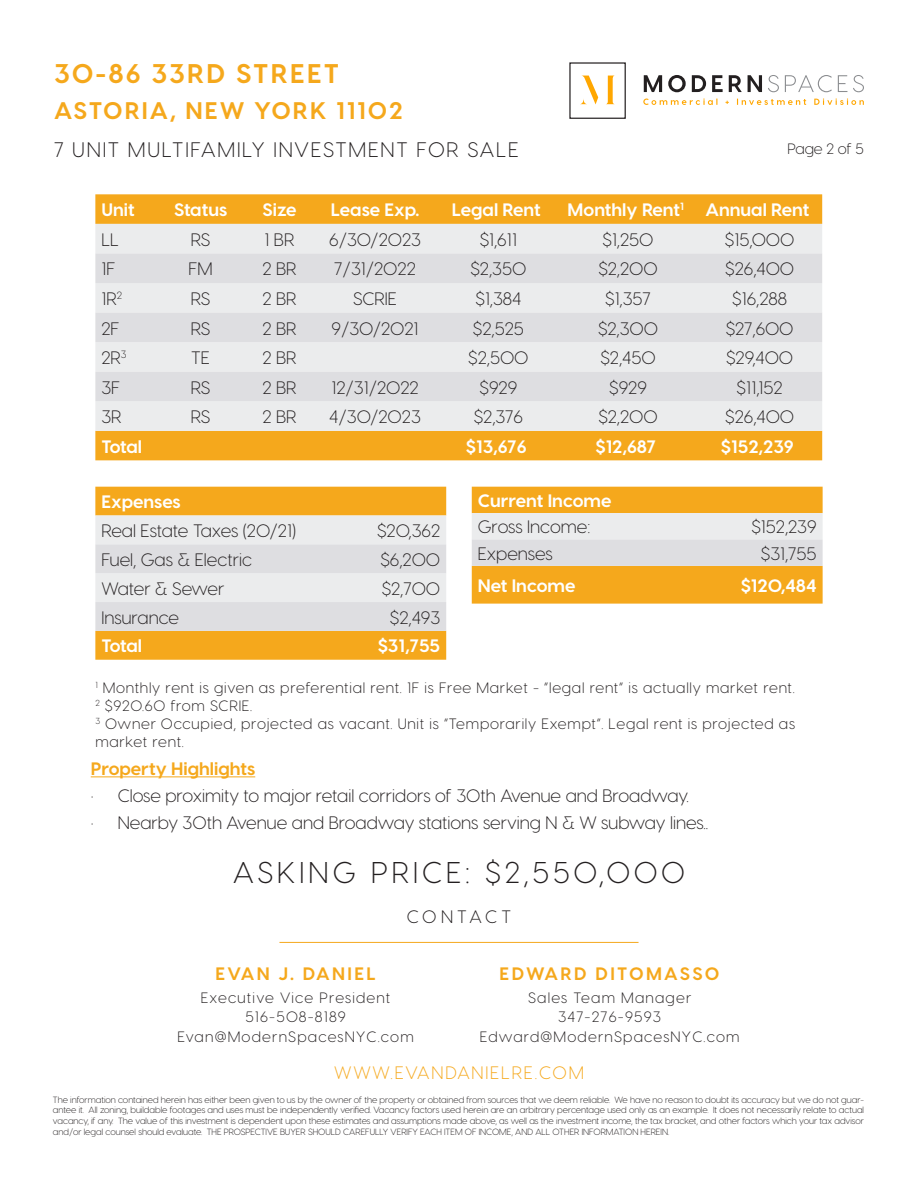
<style>
.page{position:relative;width:918px;height:1188px;background:#fff}
.page>*{position:absolute;margin:0;border:0;box-sizing:border-box;transform-origin:0 0}
.t1{font:300 30px "Visby CF";letter-spacing:.135em;color:#231f20}
.t2{font:700 27px "Visby CF";letter-spacing:.08em;color:#f5a81c}
.t3{font:700 24px "Visby CF";letter-spacing:.075em;color:#f5a81c}
.t4{font:300 21px "Visby CF";letter-spacing:.085em;color:#231f20}
.t5{font:300 18px "Visby CF";color:#231f20}
.t6{font:700 18px "Visby CF";color:#fff}
.t7{font:700 18px "Visby CF";letter-spacing:.13em;color:#f5a81c}
.t8{font:300 18px "Visby CF";letter-spacing:.1em;color:#f5a81c}
.t9{font:700 18px "Visby CF";color:#f5a81c}
.t10{font:300 18px "Visby CF";letter-spacing:.205em;color:#231f20}
.t11{font:300 15px/18px "Visby CF";letter-spacing:.05em;color:#231f20}
.t12{font:300 15px/19.5px "Visby CF";letter-spacing:.08em;color:#231f20;text-align:center}
.t13{font:300 9px/10.8px "Visby CF";color:#231f20;text-align:justify}
</style>
<div class="page">
<div style="left:95px;top:194px;width:727px;height:266px;background:#f5a81c"></div>
<div style="left:95px;top:224px;width:727px;height:207px;background:#ebeced"></div>
<svg style="left:95px;top:253px;width:727px;height:148px;background:#e3e3e5"></svg>
<div style="left:95px;top:487px;width:351px;height:173px;background:#f5a81c"></div>
<svg style="left:95px;top:516px;width:351px;height:115px;background:#e4e5e7"></svg>
<hr style="left:279px;top:942px;width:360px;height:1px;background:#f5a81c">
<div style="left:569px;top:62px;width:57px;height:57px;border:1px solid #231f20"></div>
<svg style="left:581px;top:76px;width:33px;height:28px"></svg>
<svg style="left:768px;top:75px;width:96px;height:17px"></svg>
<svg style="left:644px;top:75px;width:118px;height:17px"></svg>
<svg style="left:643px;top:99px;width:221px;height:6px"></svg>
<svg style="left:472px;top:487px;width:351px;height:117px;background:#edc478"></svg>
<hr style="left:91px;top:776px;width:164px;height:1px;background:#f5a81c">
<p class="t2" style="left:54px;top:57px;width:287px">30-86 33RD STREET</p>
<p class="t3" style="left:54px;top:96px;width:350px">ASTORIA, NEW YORK 11102</p>
<p class="t4" style="left:54px;top:137px;width:466px">7 UNIT MULTIFAMILY INVESTMENT FOR SALE</p>
<p class="t11" style="left:787px;top:139px;width:78px">Page 2 of 5</p>
<p class="t6" style="left:101px;top:199px;width:35px">Unit</p>
<p class="t6" style="left:174px;top:199px;width:55px">Status</p>
<p class="t6" style="left:262px;top:199px;width:36px">Size</p>
<p class="t6" style="left:331px;top:199px;width:90px">Lease Exp.</p>
<p class="t6" style="left:452px;top:199px;width:90px">Legal Rent</p>
<p class="t6" style="left:568px;top:199px;width:118px">Monthly Rent<sup>1</sup></p>
<p class="t6" style="left:705px;top:199px;width:105px">Annual Rent</p>
<p class="t5" style="left:101px;top:229px;width:19px">LL</p>
<p class="t5" style="left:191px;top:229px;width:21px">RS</p>
<p class="t5" style="left:264px;top:229px;width:32px">1 BR</p>
<p class="t5" style="left:329px;top:229px;width:93px">6/30/2023</p>
<p class="t5" style="left:480px;top:229px;width:39px">$1,611</p>
<p class="t5" style="left:602px;top:229px;width:53px">$1,250</p>
<p class="t5" style="left:725px;top:229px;width:71px">$15,000</p>
<p class="t5" style="left:101px;top:258px;width:15px">1F</p>
<p class="t5" style="left:189px;top:258px;width:26px">FM</p>
<p class="t5" style="left:262px;top:258px;width:36px">2 BR</p>
<p class="t5" style="left:334px;top:258px;width:83px">7/31/2022</p>
<p class="t5" style="left:470px;top:258px;width:57px">$2,350</p>
<p class="t5" style="left:598px;top:258px;width:61px">$2,200</p>
<p class="t5" style="left:725px;top:258px;width:70px">$26,400</p>
<p class="t5" style="left:101px;top:288px;width:22px">1R<sup>2</sup></p>
<p class="t5" style="left:191px;top:288px;width:21px">RS</p>
<p class="t5" style="left:262px;top:288px;width:36px">2 BR</p>
<p class="t5" style="left:353px;top:288px;width:45px">SCRIE</p>
<p class="t5" style="left:475px;top:288px;width:47px">$1,384</p>
<p class="t5" style="left:605px;top:288px;width:47px">$1,357</p>
<p class="t5" style="left:732px;top:288px;width:56px">$16,288</p>
<p class="t5" style="left:101px;top:318px;width:19px">2F</p>
<p class="t5" style="left:191px;top:318px;width:21px">RS</p>
<p class="t5" style="left:262px;top:318px;width:36px">2 BR</p>
<p class="t5" style="left:332px;top:318px;width:89px">9/30/2021</p>
<p class="t5" style="left:473px;top:318px;width:52px">$2,525</p>
<p class="t5" style="left:598px;top:318px;width:62px">$2,300</p>
<p class="t5" style="left:726px;top:318px;width:69px">$27,600</p>
<p class="t5" style="left:101px;top:347px;width:27px">2R<sup>3</sup></p>
<p class="t5" style="left:191px;top:347px;width:20px">TE</p>
<p class="t5" style="left:262px;top:347px;width:36px">2 BR</p>
<p class="t5" style="left:468px;top:347px;width:62px">$2,500</p>
<p class="t5" style="left:600px;top:347px;width:57px">$2,450</p>
<p class="t5" style="left:726px;top:347px;width:69px">$29,400</p>
<p class="t5" style="left:101px;top:377px;width:20px">3F</p>
<p class="t5" style="left:191px;top:377px;width:21px">RS</p>
<p class="t5" style="left:262px;top:377px;width:36px">2 BR</p>
<p class="t5" style="left:331px;top:377px;width:89px">12/31/2022</p>
<p class="t5" style="left:480px;top:377px;width:39px">$929</p>
<p class="t5" style="left:609px;top:377px;width:39px">$929</p>
<p class="t5" style="left:737px;top:377px;width:48px">$11,152</p>
<p class="t5" style="left:101px;top:406px;width:22px">3R</p>
<p class="t5" style="left:191px;top:406px;width:21px">RS</p>
<p class="t5" style="left:262px;top:406px;width:36px">2 BR</p>
<p class="t5" style="left:329px;top:406px;width:93px">4/30/2023</p>
<p class="t5" style="left:474px;top:406px;width:51px">$2,376</p>
<p class="t5" style="left:598px;top:406px;width:61px">$2,200</p>
<p class="t5" style="left:725px;top:406px;width:70px">$26,400</p>
<p class="t6" style="left:101px;top:435px;width:42px">Total</p>
<p class="t6" style="left:466px;top:435px;width:62px">$13,676</p>
<p class="t6" style="left:595px;top:435px;width:62px">$12,687</p>
<p class="t6" style="left:721px;top:435px;width:74px">$152,239</p>
<p class="t6" style="left:101px;top:491px;width:81px">Expenses</p>
<p class="t5" style="left:101px;top:520px;width:196px">Real Estate Taxes (20/21)</p>
<p class="t5" style="left:377px;top:520px;width:65px">$20,362</p>
<p class="t5" style="left:101px;top:549px;width:152px">Fuel, Gas &amp; Electric</p>
<p class="t5" style="left:380px;top:549px;width:61px">$6,200</p>
<p class="t5" style="left:101px;top:578px;width:125px">Water &amp; Sewer</p>
<p class="t5" style="left:382px;top:578px;width:60px">$2,700</p>
<p class="t5" style="left:101px;top:607px;width:79px">Insurance</p>
<p class="t5" style="left:390px;top:607px;width:52px">$2,493</p>
<p class="t6" style="left:101px;top:635px;width:42px">Total</p>
<p class="t6" style="left:378px;top:635px;width:64px">$31,755</p>
<p class="t6" style="left:478px;top:489px;width:135px">Current Income</p>
<p class="t5" style="left:478px;top:516px;width:114px">Gross Income:</p>
<p class="t5" style="left:751px;top:516px;width:67px">$152,239</p>
<p class="t5" style="left:478px;top:543px;width:76px">Expenses</p>
<p class="t5" style="left:761px;top:543px;width:57px">$31,755</p>
<p class="t6" style="left:478px;top:574px;width:99px">Net Income</p>
<p class="t6" style="left:741px;top:574px;width:77px">$120,484</p>
<p class="t11" style="left:95px;top:679px;width:701px"><sup>1</sup> Monthly rent is given as preferential rent. 1F is Free Market - “legal rent” is actually market rent.</p>
<p class="t11" style="left:95px;top:697px;width:158px"><sup>2</sup> $920.60 from SCRIE.</p>
<p class="t11" style="left:95px;top:715px;width:701px"><sup>3</sup> Owner Occupied, projected as vacant. Unit is “Temporarily Exempt”. Legal rent is projected as market rent.</p>
<p class="t9" style="left:91px;top:757px;width:166px">Property Highlights</p>
<p class="t5" style="left:91px;top:785px;width:600px">• Close proximity to major retail corridors of 30th Avenue and Broadway.</p>
<p class="t5" style="left:91px;top:812px;width:619px">• Nearby 30th Avenue and Broadway stations serving N &amp; W subway lines..</p>
<p class="t1" style="left:233px;top:855px;width:453px">ASKING PRICE: $2,550,000</p>
<p class="t10" style="left:407px;top:906px;width:106px">CONTACT</p>
<p class="t7" style="left:215px;top:963px;width:162px">EVAN J. DANIEL</p>
<p class="t12" style="left:201px;top:988px;width:191px">Executive Vice President</p>
<p class="t12" style="left:245px;top:1007px;width:102px">516-508-8189</p>
<p class="t12" style="left:177px;top:1027px;width:238px">Evan@ModernSpacesNYC.com</p>
<p class="t7" style="left:500px;top:963px;width:221px">EDWARD DITOMASSO</p>
<p class="t12" style="left:480px;top:988px;width:261px">Sales Team Manager<br>347-276-9593<br>Edward@ModernSpacesNYC.com</p>
<p class="t8" style="left:334px;top:1062px;width:251px">WWW.EVANDANIELRE.COM</p>
<p class="t13" style="left:53px;top:1094px;width:813px">The information contained herein has either been given to us by the owner of the property or obtained from sources that we deem reliable. We have no reason to doubt its accuracy but we do not guar&shy;antee it. All zoning, buildable footages and uses must be independently verified. Vacancy factors used herein are an arbitrary percentage used only as an example. It does not necessarily relate to actual vacancy, if any. The value of this investment is dependent upon these estimates and assumptions made above, as well as the investment income, the tax bracket, and other factors which your tax advisor and/or legal counsel should evaluate. THE PROSPECTIVE BUYER SHOULD CAREFULLY VERIFY EACH ITEM OF INCOME, AND ALL OTHER INFORMATION HEREIN.</p>
</div>
